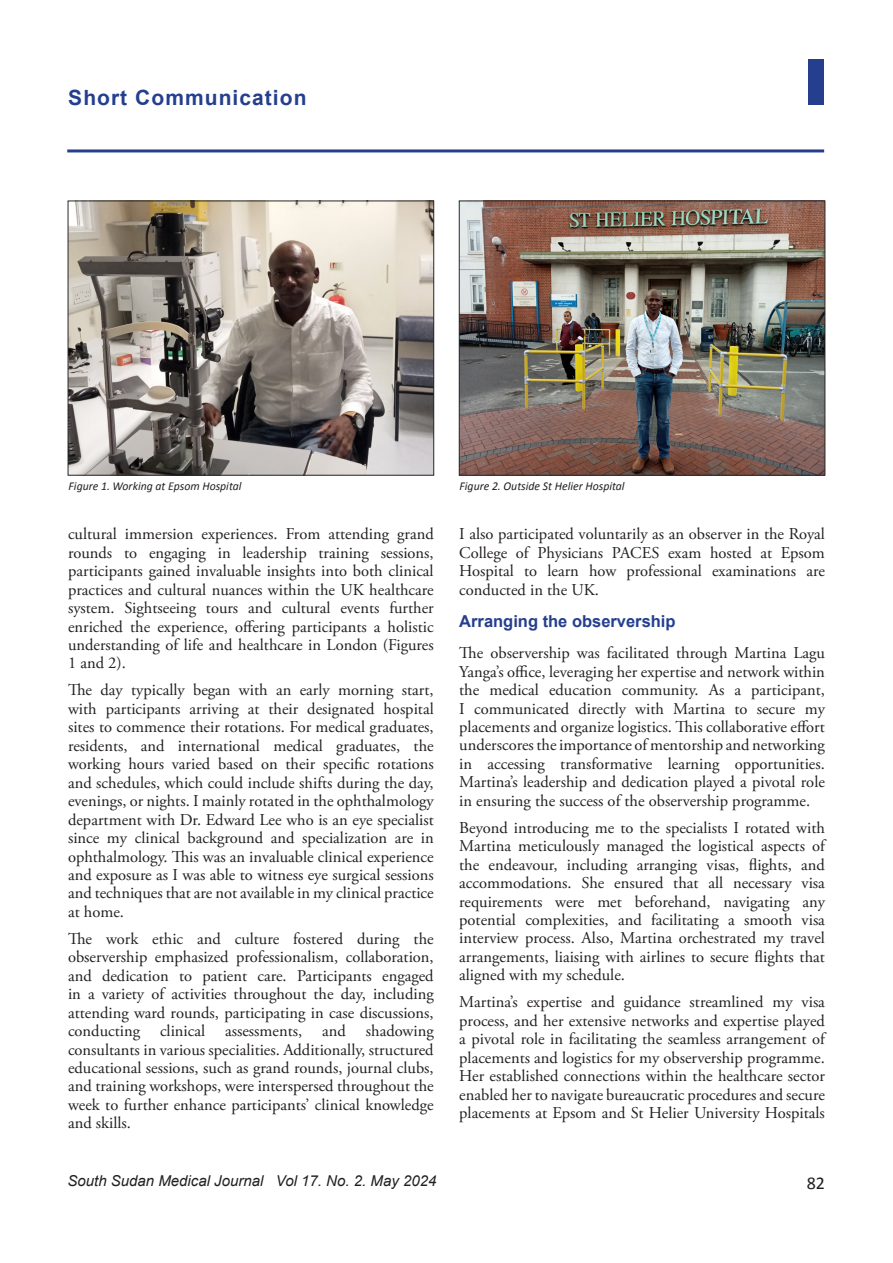
<style>
.page{position:relative;width:893px;height:1263px;background:#fff}
.page>*{position:absolute;margin:0;border:0;box-sizing:border-box;transform-origin:0 0}
.Sidebar{font:700 21px "Arial";letter-spacing:.05em;color:#253f8e}
.t1{font:18px "Calibri";color:#231f20}
.t2{font:16.5px/18.5px "Adobe Garamond Pro";color:#231f20;text-align:justify}
.t3{font:700 16.5px "Arial";color:#253f8e}
.t4{font:italic 15px "Arial";color:#231f20}
.t5{font:italic 12px "Calibri";color:#231f20}
</style>
<div class="page">
<img style="left:70px;top:203px;width:362px;height:270px">
<div style="left:68px;top:201px;width:366px;height:274px;border:1px solid #2b292a"></div>
<img style="left:461px;top:203px;width:362px;height:270px">
<div style="left:459px;top:201px;width:366px;height:274px;border:1px solid #2b292a"></div>
<hr style="left:67px;top:149px;width:757px;height:3px;background:#253f8e">
<div style="left:809px;top:60px;width:15px;height:45px;background:#253f8e"></div>
<p class="Sidebar" style="left:68px;top:84px;width:240px">Short Communication</p>
<p class="t5" style="left:69px;top:477px;width:174px">Figure 1. Working at Epsom Hospital</p>
<p class="t5" style="left:459px;top:478px;width:167px">Figure 2. Outside St Helier Hospital</p>
<p class="t2" style="left:68px;top:525px;width:367px">cultural immersion experiences. From attending grand rounds to engaging in leadership training sessions, participants gained invaluable insights into both clinical practices and cultural nuances within the UK healthcare system. Sightseeing tours and cultural events further enriched the experience, offering participants a holistic understanding of life and healthcare in London (Figures 1 and 2).</p>
<p class="t2" style="left:68px;top:681px;width:367px">The day typically began with an early morning start, with participants arriving at their designated hospital sites to commence their rotations. For medical graduates, residents, and international medical graduates, the working hours varied based on their specific rotations and schedules, which could include shifts during the day, evenings, or nights. I mainly rotated in the ophthalmology department with Dr. Edward Lee who is an eye specialist since my clinical background and specialization are in ophthalmology. This was an invaluable clinical experience and exposure as I was able to witness eye surgical sessions and techniques that are not available in my clinical practice at home.</p>
<p class="t2" style="left:68px;top:930px;width:367px">The work ethic and culture fostered during the observership emphasized professionalism, collaboration, and dedication to patient care. Participants engaged in a variety of activities throughout the day, including attending ward rounds, participating in case discussions, conducting clinical assessments, and shadowing consultants in various specialities. Additionally, structured educational sessions, such as grand rounds, journal clubs, and training workshops, were interspersed throughout the week to further enhance participants’ clinical knowledge and skills.</p>
<p class="t2" style="left:459px;top:525px;width:367px">I also participated voluntarily as an observer in the Royal College of Physicians PACES exam hosted at Epsom Hospital to learn how professional examinations are conducted in the UK.</p>
<p class="t3" style="left:459px;top:610px;width:218px">Arranging the observership</p>
<p class="t2" style="left:459px;top:644px;width:367px">The observership was facilitated through Martina Lagu Yanga’s office, leveraging her expertise and network within the medical education community. As a participant, I communicated directly with Martina to secure my placements and organize logistics. This collaborative effort underscores the importance of mentorship and networking in accessing transformative learning opportunities.<br>Martina’s leadership and dedication played a pivotal role in ensuring the success of the observership programme.</p>
<p class="t2" style="left:459px;top:819px;width:367px">Beyond introducing me to the specialists I rotated with Martina meticulously managed the logistical aspects of the endeavour, including arranging visas, flights, and accommodations. She ensured that all necessary visa requirements were met beforehand, navigating any potential complexities, and facilitating a smooth visa interview process. Also, Martina orchestrated my travel arrangements, liaising with airlines to secure flights that aligned with my schedule.</p>
<p class="t2" style="left:459px;top:993px;width:367px">Martina’s expertise and guidance streamlined my visa process, and her extensive networks and expertise played a pivotal role in facilitating the seamless arrangement of placements and logistics for my observership programme.<br>Her established connections within the healthcare sector enabled her to navigate bureaucratic procedures and secure placements at Epsom and St Helier University Hospitals</p>
<p class="t4" style="left:68px;top:1171px;width:370px">South Sudan Medical Journal Vol 17. No. 2. May 2024</p>
<p class="t1" style="left:807px;top:1171px;width:20px">82</p>
</div>
